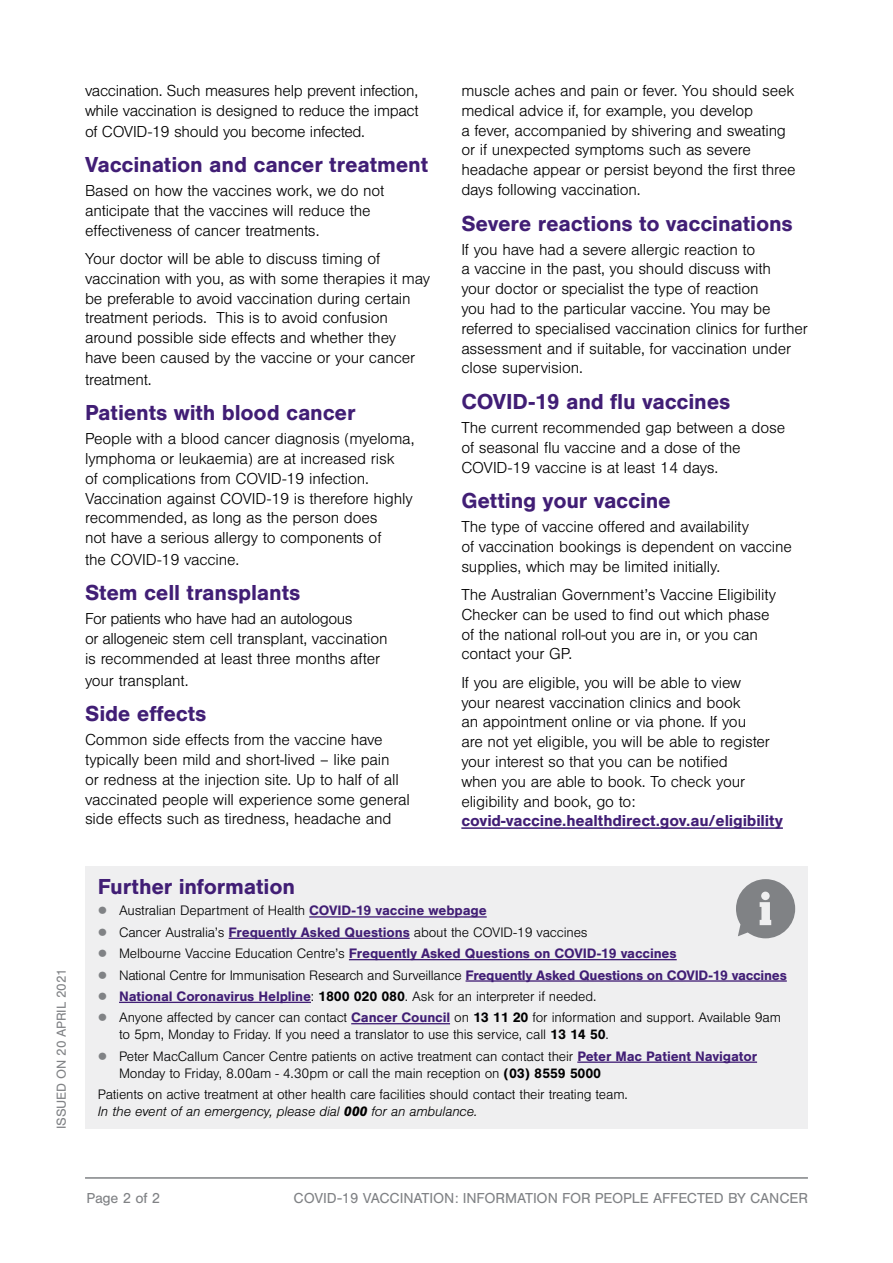
<style>
.page{position:relative;width:893px;height:1263px;background:#fff}
.page>*{position:absolute;margin:0;border:0;box-sizing:border-box;transform-origin:0 0}
.t1{font:700 22.5px "Nimbus San";letter-spacing:-.01em;color:#411e75}
.t2{font:300 16.5px/19.8px "Nimbus San";letter-spacing:-.01em;color:#000}
.t3{font:700 16.5px "Nimbus San";letter-spacing:-.01em;color:#411e75}
.t4{font:15px "Nimbus San";letter-spacing:-.01em;color:#808285}
.t5{font:300 14.25px/21.3px "Nimbus San";letter-spacing:-.01em;color:#000}
.t6{font:italic 300 14.25px "Nimbus San";letter-spacing:-.01em;color:#000}
.t7{font:13.5px "Nimbus San";letter-spacing:-.01em;color:#808285}
.s1{color:#808285}
.s2{font-weight:700;color:#411e75}
.s3{font-weight:700}
</style>
<div class="page">
<hr style="left:461px;top:827px;width:322px;height:2px;background:#411e75">
<hr style="left:85px;top:1177px;width:723px;height:2px;background:#808285">
<div style="left:85px;top:866px;width:723px;height:263px;background:#efeff0"></div>
<hr style="left:309px;top:916px;width:178px;height:1px;background:#411e75">
<hr style="left:229px;top:938px;width:181px;height:1px;background:#411e75">
<hr style="left:349px;top:959px;width:328px;height:1px;background:#411e75">
<hr style="left:466px;top:980px;width:321px;height:2px;background:#411e75">
<hr style="left:119px;top:1002px;width:192px;height:1px;background:#411e75">
<hr style="left:351px;top:1023px;width:99px;height:1px;background:#411e75">
<hr style="left:577px;top:1061px;width:180px;height:2px;background:#411e75">
<svg style="left:736px;top:879px;width:59px;height:59px"></svg>
<p class="t2" style="left:85px;top:81px;width:335px;line-height:20.2px;text-align:justify">vaccination. Such measures help prevent infection, while vaccination is designed to reduce the impact of COVID-19 should you become infected.</p>
<h1 class="t1" style="left:85px;top:152px;width:345px">Vaccination and cancer treatment</h1>
<p class="t2" style="left:85px;top:181px;width:301px">Based on how the vaccines work, we do not anticipate that the vaccines will reduce the effectiveness of cancer treatments.</p>
<p class="t2" style="left:85px;top:249px;width:347px">Your doctor will be able to discuss timing of vaccination with you, as with some therapies it may be preferable to avoid vaccination during certain treatment periods. This is to avoid confusion around possible side effects and whether they have been caused by the vaccine or your cancer</p>
<p class="t2" style="left:85px;top:370px;width:68px">treatment.</p>
<h1 class="t1" style="left:85px;top:400px;width:272px">Patients with blood cancer</h1>
<p class="t2" style="left:85px;top:429px;width:331px">People with a blood cancer diagnosis (myeloma, lymphoma or leukaemia) are at increased risk<br>of complications from COVID-19 infection.<br>Vaccination against COVID-19 is therefore highly recommended, as long as the person does<br>not have a serious allergy to components of</p>
<p class="t2" style="left:85px;top:550px;width:156px">the COVID-19 vaccine.</p>
<h1 class="t1" style="left:85px;top:580px;width:217px">Stem cell transplants</h1>
<p class="t2" style="left:85px;top:609px;width:304px">For patients who have had an autologous<br>or allogeneic stem cell transplant, vaccination is recommended at least three months after</p>
<p class="t2" style="left:85px;top:671px;width:105px">your transplant.</p>
<h1 class="t1" style="left:85px;top:701px;width:123px">Side effects</h1>
<p class="t2" style="left:85px;top:730px;width:326px">Common side effects from the vaccine have typically been mild and short-lived – like pain<br>or redness at the injection site. Up to half of all vaccinated people will experience some general side effects such as tiredness, headache and</p>
<p class="t2" style="left:461px;top:81px;width:336px">muscle aches and pain or fever. You should seek medical advice if, for example, you develop<br>a fever, accompanied by shivering and sweating or if unexpected symptoms such as severe headache appear or persist beyond the first three days following vaccination.</p>
<h1 class="t1" style="left:461px;top:210px;width:333px">Severe reactions to vaccinations</h1>
<p class="t2" style="left:461px;top:240px;width:348px">If you have had a severe allergic reaction to<br>a vaccine in the past, you should discuss with<br>your doctor or specialist the type of reaction<br>you had to the particular vaccine. You may be referred to specialised vaccination clinics for further assessment and if suitable, for vaccination under close supervision.</p>
<h1 class="t1" style="left:461px;top:389px;width:271px">COVID-19 and flu vaccines</h1>
<p class="t2" style="left:461px;top:418px;width:325px">The current recommended gap between a dose of seasonal flu vaccine and a dose of the<br>COVID-19 vaccine is at least 14 days.</p>
<h1 class="t1" style="left:461px;top:488px;width:211px">Getting your vaccine</h1>
<p class="t2" style="left:461px;top:517px;width:332px">The type of vaccine offered and availability<br>of vaccination bookings is dependent on vaccine supplies, which may be limited initially.</p>
<p class="t2" style="left:461px;top:585px;width:316px">The Australian Government’s Vaccine Eligibility Checker can be used to find out which phase of the national roll-out you are in, or you can contact your GP.</p>
<p class="t2" style="left:461px;top:673px;width:310px">If you are eligible, you will be able to view your nearest vaccination clinics and book<br>an appointment online or via phone. If you are not yet eligible, you will be able to register your interest so that you can be notified<br>when you are able to book. To check your eligibility and book, go to:</p>
<p class="t3" style="left:461px;top:812px;width:323px">covid-vaccine.healthdirect.gov.au/eligibility</p>
<p class="t7" style="left:54px;top:1129px;width:162px;rotate:-90deg">ISSUED ON 20 APRIL 2021</p>
<h1 class="t1" style="left:98px;top:874px;width:199px">Further information</h1>
<p class="t5" style="left:98px;top:900px;width:690px"><span class="s1">▯</span> Australian Department of Health <span class="s2">COVID-19 vaccine webpage<br></span><span class="s1">▯</span> Cancer Australia’s <span class="s2">Frequently Asked Questions</span> about the COVID-19 vaccines<br><span class="s1">▯</span> Melbourne Vaccine Education Centre’s <span class="s2">Frequently Asked Questions on COVID-19 vaccines<br></span><span class="s1">▯</span> National Centre for Immunisation Research and Surveillance <span class="s2">Frequently Asked Questions on COVID-19 vaccines </span><span class="s1">▯</span> <span class="s2">National Coronavirus Helpline</span>: <span class="s3">1800 020 080</span>. Ask for an interpreter if needed.<br><span class="s1">▯</span> Anyone affected by cancer can contact <span class="s2">Cancer Council</span> on <span class="s3">13 11 20</span> for information and support. Available 9am</p>
<p class="t5" style="left:98px;top:1024px;width:661px;text-indent:21px">to 5pm, Monday to Friday. If you need a translator to use this service, call <span class="s3">13 14 50</span>.<br><span class="s1">▯</span> Peter MacCallum Cancer Centre patients on active treatment can contact their <span class="s2">Peter Mac Patient Navigator</span></p>
<p class="t5" style="left:98px;top:1063px;width:531px;text-align:center">Monday to Friday, 8.00am - 4.30pm or call the main reception on <span class="s3">(03) 8559 5000<br></span>Patients on active treatment at other health care facilities should contact their treating team.</p>
<p class="t6" style="left:98px;top:1104px;width:381px">In the event of an emergency, please dial <span class="s3">000</span> for an ambulance.</p>
<p class="t4" style="left:86px;top:1189px;width:75px">Page 2 of 2</p>
<p class="t4" style="left:294px;top:1189px;width:516px">COVID-19 VACCINATION: INFORMATION FOR PEOPLE AFFECTED BY CANCER</p>
</div>
